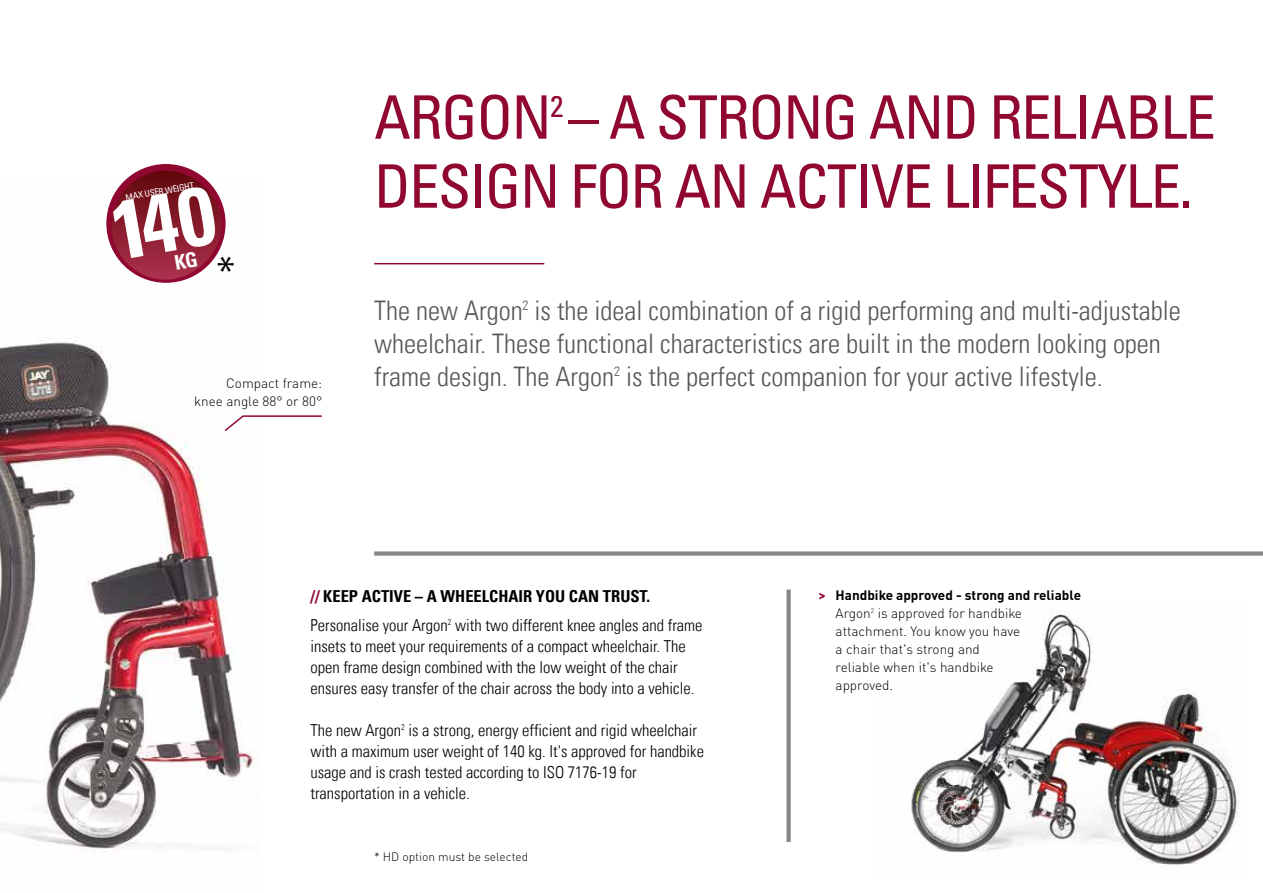
<style>
.page{position:relative;width:1263px;height:893px;background:#fff}
.page>*{position:absolute;margin:0;border:0;box-sizing:border-box;transform-origin:0 0}
.t1{font:condensed 60px/69px "Univers Com 57";letter-spacing:-.025em;color:#900730}
.t2{font:48px "Univers Com 47 Light Cond";color:#000}
.t3{font:27px/33px "Univers Com 47 Light Cond";color:#575756}
.t4{font:16.5px/21px "Univers Com 47 Light Cond";color:#000}
.t5{font:16.5px "Univers Com 67 Bold Cond";color:#000}
.t6{font:300 13.5px/18px "DINOT";color:#000;text-align:right}
.t7{font:300 12px "DINOT";color:#000}
.t8{font:condensed 9px "Univers Com 57";color:#fff}
.s1{color:#900730}
.s2{font-weight:700;color:#900730}
.s3{font-weight:700}
</style>
<div class="page">
<img style="left:911px;top:611px;width:329px;height:254px">
<img style="left:0;top:179px;width:258px;height:674px">
<svg style="left:223px;top:415px;width:99px;height:18px"></svg>
<div style="left:786px;top:590px;width:5px;height:252px;background:#878787"></div>
<div style="left:374px;top:551px;width:889px;height:5px;background:#878787"></div>
<hr style="left:374px;top:263px;width:170px;height:1px;background:#900730">
<div style="left:106px;top:164px;width:120px;height:119px;background:#900730;border-radius:50%"></div>
<svg style="left:112px;top:171px;width:109px;height:109px"></svg>
<svg style="left:111px;top:185px;width:107px;height:85px;background:#8d2436"></svg>
<p class="t8" style="left:125px;top:192px;width:71px;rotate:-10deg">MAX USER WEIGHT</p>
<h2 class="t2" style="left:215px;top:246px;width:23px">*</h2>
<p class="t6" style="left:194px;top:374px;width:130px">Compact frame: knee angle 88° or 80°</p>
<h1 class="t1" style="left:374px;top:82px;width:843px">ARGON<sup>2</sup> – A STRONG AND RELIABLE<br>DESIGN FOR AN ACTIVE LIFESTYLE.</h1>
<p class="t3" style="left:374px;top:294px;width:808px">The new Argon<sup>2</sup> is the ideal combination of a rigid performing and multi-adjustable wheelchair. These functional characteristics are built in the modern looking open frame design. The Argon<sup>2</sup> is the perfect companion for your active lifestyle.</p>
<p class="t5" style="left:310px;top:585px;width:341px"><span class="s1">//</span> KEEP ACTIVE – A WHEELCHAIR YOU CAN TRUST.</p>
<p class="t4" style="left:310px;top:615px;width:394px">Personalise your Argon<sup>2</sup> with two different knee angles and frame insets to meet your requirements of a compact wheelchair. The open frame design combined with the low weight of the chair ensures easy transfer of the chair across the body into a vehicle.</p>
<p class="t4" style="left:310px;top:720px;width:395px">The new Argon<sup>2</sup> is a strong, energy efficient and rigid wheelchair with a maximum user weight of 140 kg. It's approved for handbike usage and is crash tested according to ISO 7176-19 for transportation in a vehicle.</p>
<p class="t7" style="left:374px;top:849px;width:156px">* HD option must be selected</p>
<p class="t6" style="left:836px;top:586px;width:247px;text-align:left;text-indent:-17px"><span class="s2">&gt;</span> <span class="s3">Handbike approved - strong and reliable<br></span>Argon<sup>2</sup> is approved for handbike attachment. You know you have<br>a chair that's strong and<br>reliable when it's handbike<br>approved.</p>
</div>
